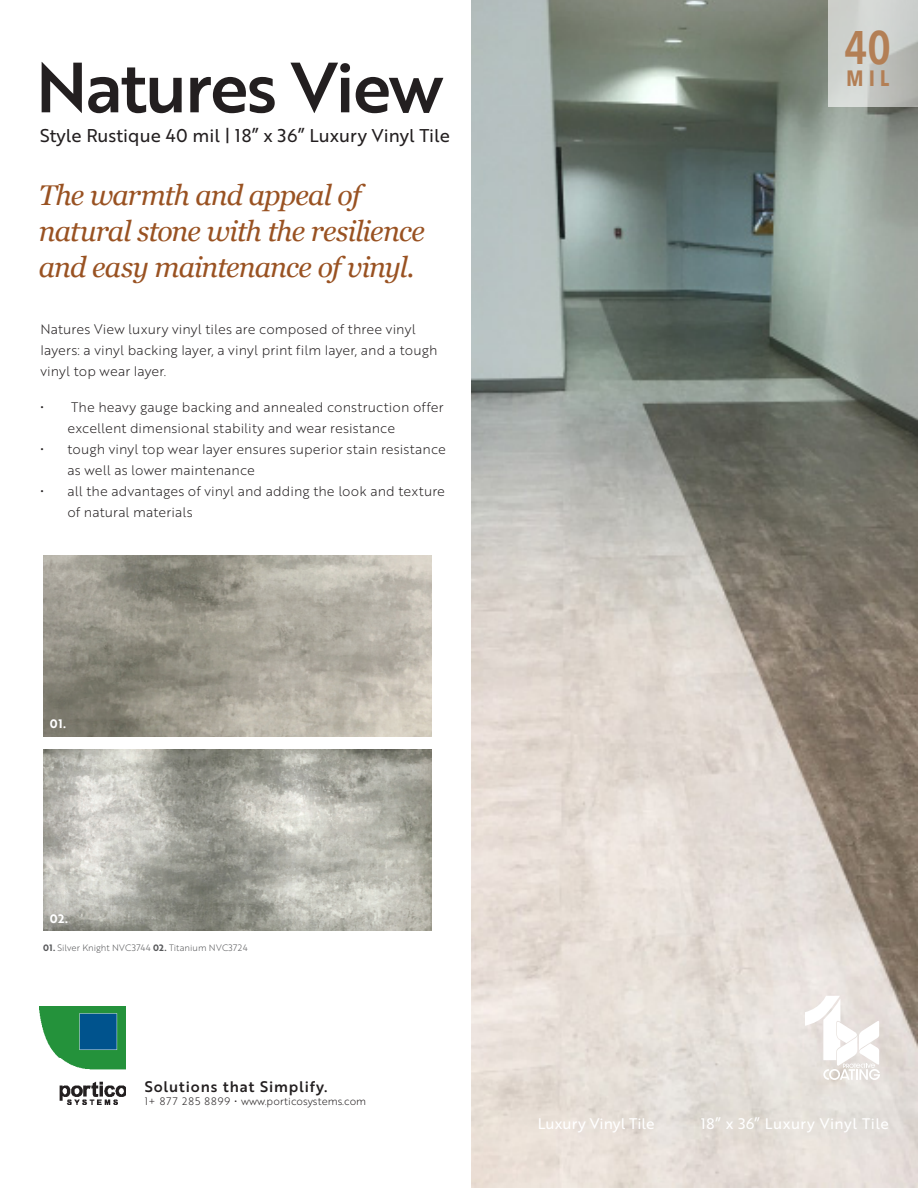
<style>
.page{position:relative;width:918px;height:1188px;background:#fff}
.page>*{position:absolute;margin:0;border:0;box-sizing:border-box;transform-origin:0 0}
.t1{font:69px "Brother 1816 Medium";letter-spacing:-.03em;color:#231f20}
.t2{font:600 46.95px "Avenir Next Condensed";color:#b37f55}
.t3{font:italic 28.5px/36px "Georgia";letter-spacing:-.03em;color:#995222}
.t4{font:600 27.75px "Avenir Next Condensed";color:#b37f55}
.t5{font:18px "Brother 1816 Regular";color:#231f20}
.t6{font:15px "Brother 1816 Regular";color:#fff}
.t7{font:14.85px "Brother 1816 Regular";letter-spacing:.03em;color:#fff}
.t8{font:14.85px "Brother 1816 Medium";letter-spacing:.06em;color:#231f20}
.t9{font:13.5px/21px "Brother 1816 Light";letter-spacing:.01em;color:#231f20}
.t10{font:12px "Brother 1816 Bold";color:#fff}
.t11{font:10.5px "Brother 1816 Light";color:#231f20}
.t12{font:9px "Brother 1816 Light";color:#57585a}
.s1{font-family:"Brother 1816 Bold"}
</style>
<div class="page">
<img style="left:472px;top:0;width:446px;height:1188px">
<svg style="left:828px;top:0;width:90px;height:107px;background:#caccc9"></svg>
<img style="left:40px;top:1007px;width:86px;height:98px">
<img style="left:43px;top:555px;width:389px;height:181px">
<img style="left:43px;top:750px;width:389px;height:181px">
<svg style="left:805px;top:996px;width:75px;height:84px"></svg>
<p class="t1" style="left:36px;top:36px;width:409px">Natures View</p>
<p class="t5" style="left:40px;top:122px;width:411px">Style Rustique 40 mil | 18” x 36” Luxury Vinyl Tile</p>
<p class="t3" style="left:39px;top:178px;width:388px">The warmth and appeal of natural stone with the resilience and easy maintenance of vinyl.</p>
<p class="t9" style="left:40px;top:318px;width:398px">Natures View luxury vinyl tiles are composed of three vinyl layers: a vinyl backing layer, a vinyl print film layer, and a tough vinyl top wear layer.</p>
<p class="t9" style="left:68px;top:396px;width:378px;text-indent:-27px">• The heavy gauge backing and annealed construction offer excellent dimensional stability and wear resistance</p>
<p class="t9" style="left:68px;top:438px;width:380px;text-indent:-27px">• tough vinyl top wear layer ensures superior stain resistance as well as lower maintenance</p>
<p class="t9" style="left:68px;top:480px;width:379px;text-indent:-27px">• all the advantages of vinyl and adding the look and texture of natural materials</p>
<p class="t10" style="left:50px;top:715px;width:18px">01.</p>
<p class="t10" style="left:50px;top:910px;width:20px">02.</p>
<p class="t12" style="left:43px;top:941px;width:206px"><span class="s1">01.</span> Silver Knight NVC3744 <span class="s1">02.</span> Titanium NVC3724</p>
<p class="t8" style="left:145px;top:1076px;width:184px">Solutions that Simplify.</p>
<p class="t11" style="left:145px;top:1093px;width:223px">1+ 87 7 285 8899 • www.porticosystems.com</p>
<p class="t2" style="left:844px;top:7px;width:48px">40</p>
<p class="t4" style="left:846px;top:53px;width:45px">mil</p>
<p class="t6" style="left:538px;top:1113px;width:119px">Luxury Vinyl Tile</p>
<p class="t7" style="left:701px;top:1113px;width:190px">18” x 36” Luxury Vinyl Tile</p>
</div>
